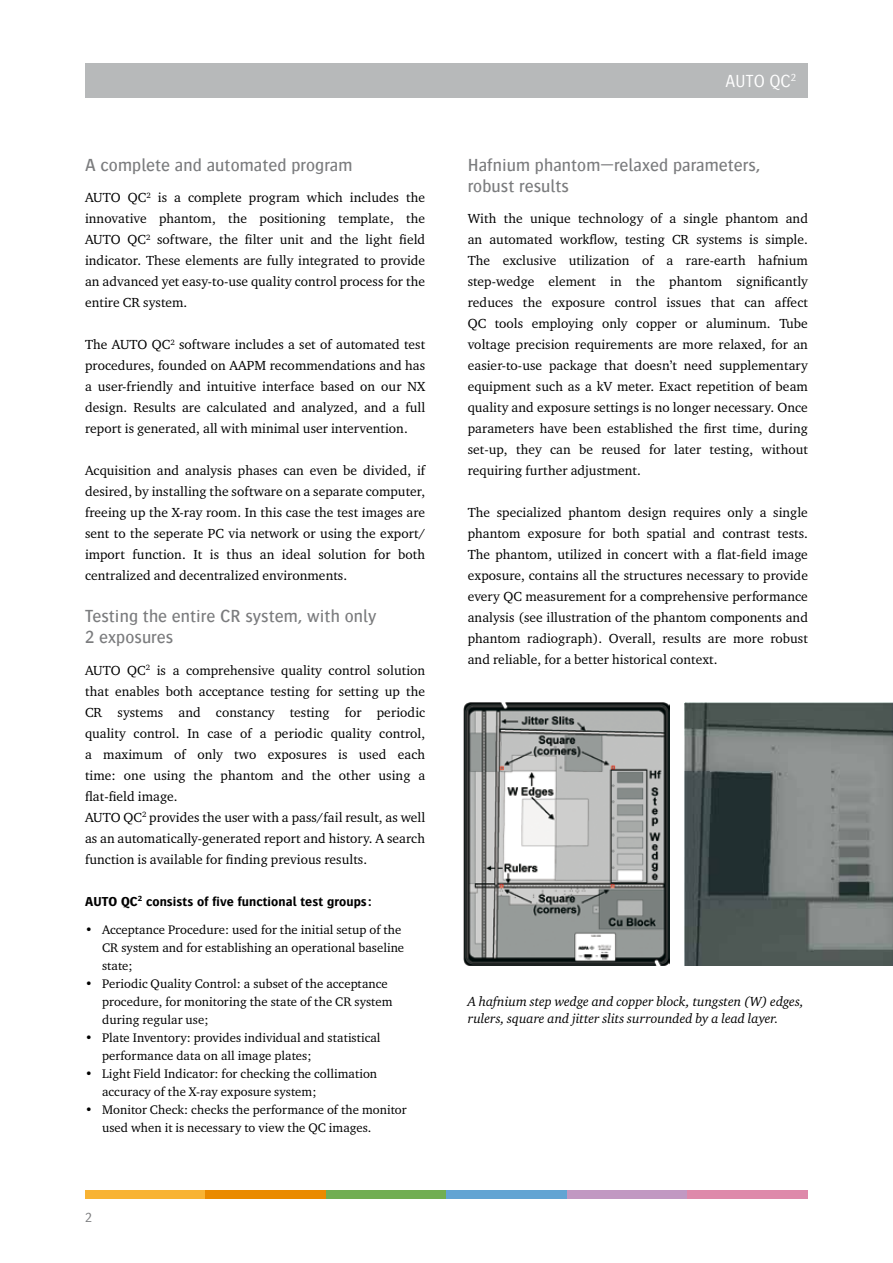
<style>
.page{position:relative;width:893px;height:1263px;background:#fff}
.page>*{position:absolute;margin:0;border:0;box-sizing:border-box;transform-origin:0 0}
.t1{font:500 18px/21px "Bosis For Agfa";letter-spacing:.005em;color:#7b7c7e}
.t2{font:300 18px "Bosis For Agfa";color:#fff}
.t3{font:13.5px/21px "Charter ITC For Agfa";letter-spacing:.005em;color:#000;text-align:justify}
.t4{font:italic 13.5px/16.5px "Charter ITC For Agfa";color:#000}
.t5{font:700 13.5px "Bosis For Agfa";letter-spacing:.005em;color:#000}
.t6{font:300 13.5px "Bosis For Agfa";color:#7b7c7e}
.t7{font:12.75px/18px "Charter ITC For Agfa";letter-spacing:.005em;color:#000}
</style>
<div class="page">
<div style="left:85px;top:64px;width:723px;height:34px;background:#b7b9ba"></div>
<div style="left:85px;top:1191px;width:121px;height:8px;background:#f8b334"></div>
<div style="left:206px;top:1191px;width:120px;height:8px;background:#ea8a00"></div>
<div style="left:326px;top:1191px;width:120px;height:8px;background:#71ae52"></div>
<div style="left:446px;top:1191px;width:121px;height:8px;background:#62a4d3"></div>
<div style="left:567px;top:1191px;width:120px;height:8px;background:#c198c2"></div>
<div style="left:687px;top:1191px;width:121px;height:8px;background:#de89aa"></div>
<img style="left:684px;top:702px;width:209px;height:264px">
<img style="left:463px;top:702px;width:207px;height:264px">
<h1 class="t1" style="left:85px;top:154px;width:269px">A complete and automated program</h1>
<p class="t3" style="left:85px;top:187px;width:342px">AUTO QC<sup>2</sup> is a complete program which includes the innovative phantom, the positioning template, the AUTO QC<sup>2</sup> software, the filter unit and the light field indicator. These elements are fully integrated to provide an advanced yet easy-to-use quality control process for the entire CR system.</p>
<p class="t3" style="left:85px;top:334px;width:342px">The AUTO QC<sup>2</sup> software includes a set of automated test procedures, founded on AAPM recommendations and has a user-friendly and intuitive interface based on our NX design. Results are calculated and analyzed, and a full report is generated, all with minimal user intervention.</p>
<p class="t3" style="left:85px;top:460px;width:342px">Acquisition and analysis phases can even be divided, if desired, by installing the software on a separate computer, freeing up the X-ray room. In this case the test images are sent to the seperate PC via network or using the export/ import function. It is thus an ideal solution for both centralized and decentralized environments.</p>
<h1 class="t1" style="left:85px;top:605px;width:293px">Testing the entire CR system, with only<br>2 exposures</h1>
<p class="t3" style="left:85px;top:659px;width:342px;text-align:left">AUTO QC<sup>2</sup> is a comprehensive quality control solution that enables both acceptance testing for setting up the CR systems and constancy testing for periodic quality control. In case of a periodic quality control, a maximum of only two exposures is used each time: one using the phantom and the other using a flat-field image.<br>AUTO QC<sup>2</sup> provides the user with a pass/fail result, as well as an automatically-generated report and history. A search function is available for finding previous results.</p>
<p class="t5" style="left:85px;top:894px;width:288px">AUTO QC<sup>2</sup> consists of five functional test groups:</p>
<p class="t7" style="left:102px;top:921px;width:304px;text-indent:-17px">• Acceptance Procedure: used for the initial setup of the<br>CR system and for establishing an operational baseline state;</p>
<p class="t7" style="left:102px;top:975px;width:292px;text-indent:-17px">• Periodic Quality Control: a subset of the acceptance procedure, for monitoring the state of the CR system during regular use;</p>
<p class="t7" style="left:102px;top:1029px;width:280px;text-indent:-17px">• Plate Inventory: provides individual and statistical performance data on all image plates;</p>
<p class="t7" style="left:102px;top:1065px;width:277px;text-indent:-17px">• Light Field Indicator: for checking the collimation accuracy of the X-ray exposure system;</p>
<p class="t7" style="left:102px;top:1101px;width:306px;text-indent:-17px">• Monitor Check: checks the performance of the monitor used when it is necessary to view the QC images.</p>
<p class="t6" style="left:85px;top:1210px;width:8px">2</p>
<h1 class="t2" style="left:725px;top:72px;width:72px">AUTO QC<sup>2</sup></h1>
<h1 class="t1" style="left:468px;top:154px;width:294px">Hafnium phantom—relaxed parameters, robust results</h1>
<p class="t3" style="left:468px;top:208px;width:342px">With the unique technology of a single phantom and an automated workflow, testing CR systems is simple.<br>The exclusive utilization of a rare-earth hafnium step-wedge element in the phantom significantly reduces the exposure control issues that can affect QC tools employing only copper or aluminum. Tube voltage precision requirements are more relaxed, for an easier-to-use package that doesn’t need supplementary equipment such as a kV meter. Exact repetition of beam quality and exposure settings is no longer necessary. Once parameters have been established the first time, during set-up, they can be reused for later testing, without requiring further adjustment.</p>
<p class="t3" style="left:468px;top:502px;width:342px">The specialized phantom design requires only a single phantom exposure for both spatial and contrast tests.<br>The phantom, utilized in concert with a flat-field image exposure, contains all the structures necessary to provide every QC measurement for a comprehensive performance analysis (see illustration of the phantom components and phantom radiograph). Overall, results are more robust and reliable, for a better historical context.</p>
<p class="t4" style="left:468px;top:993px;width:337px">A hafnium step wedge and copper block, tungsten (W) edges, rulers, square and jitter slits surrounded by a lead layer.</p>
</div>
